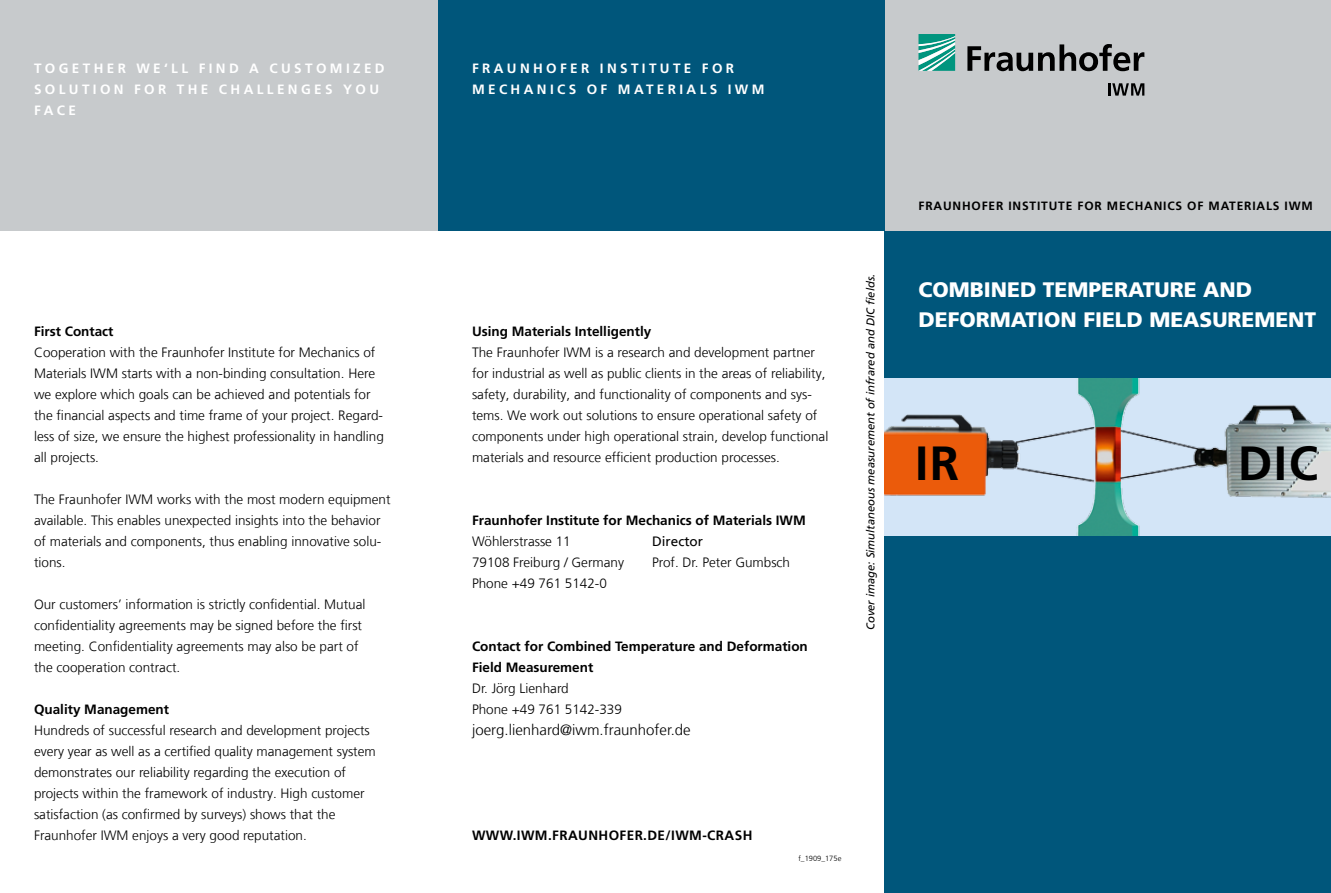
<style>
.page{position:relative;width:1331px;height:893px;background:#fff}
.page>*{position:absolute;margin:0;border:0;box-sizing:border-box;transform-origin:0 0}
.t1{font:700 48px "Frutiger LT Com";color:#000}
.t2{font:900 21px/30px "Frutiger LT Com";color:#fff}
.t3{font:300 15px "Frutiger";color:#000}
.t4{font:300 13.5px/21px "Frutiger LT Com";color:#000}
.t5{font:700 13.5px/21px "Frutiger LT Com";color:#000}
.t6{font:700 13.5px/21px "Frutiger LT Com";letter-spacing:.25em;color:#fff}
.t7{font:700 13.5px "Frutiger LT Com";letter-spacing:.03em;color:#000}
.t8{font:13.5px "Frutiger";color:#000}
.t9{font:700 12px "Frutiger LT Com";letter-spacing:.07em;color:#000}
.t10{font:italic 11.25px "Frutiger LT Com";color:#000}
.t11{font:300 7.5px "Frutiger LT Com";color:#000}
</style>
<div class="page">
<div style="left:884px;top:0;width:447px;height:231px;background:#c7cacc"></div>
<div style="left:884px;top:231px;width:447px;height:662px;background:#00567b"></div>
<div style="left:0;top:0;width:438px;height:231px;background:#c7cacc"></div>
<div style="left:438px;top:0;width:446px;height:231px;background:#00567b"></div>
<svg style="left:918px;top:34px;width:37px;height:37px"></svg>
<svg style="left:967px;top:44px;width:177px;height:27px"></svg>
<svg style="left:1108px;top:83px;width:36px;height:13px"></svg>
<img style="left:884px;top:378px;width:447px;height:158px">
<p class="t6" style="left:34px;top:58px;width:352px">TOGETHER WE‘LL FIND A CUSTOMIZED<br>SOLUTION FOR THE CHALLENGES YOU<br>FACE</p>
<p class="t6" style="left:472px;top:58px;width:294px">FRAUNHOFER INSTITUTE FOR<br>MECHANICS OF MATERIALS IWM</p>
<p class="t5" style="left:34px;top:321px;width:81px">First Contact</p>
<p class="t5" style="left:472px;top:321px;width:181px">Using Materials Intelligently</p>
<p class="t4" style="left:34px;top:342px;width:351px">Cooperation with the Fraunhofer Institute for Mechanics of Materials IWM starts with a non-binding consultation. Here we explore which goals can be achieved and potentials for the financial aspects and time frame of your project. Regard&shy;less of size, we ensure the highest professionality in handling all projects.</p>
<p class="t4" style="left:34px;top:489px;width:358px">The Fraunhofer IWM works with the most modern equipment available. This enables unexpected insights into the behavior of materials and components, thus enabling innovative solu&shy;tions.</p>
<p class="t4" style="left:34px;top:594px;width:333px">Our customers’ information is strictly confidential. Mutual confidentiality agreements may be signed before the first meeting. Confidentiality agreements may also be part of the cooperation contract.</p>
<p class="t5" style="left:34px;top:699px;width:137px">Quality Management</p>
<p class="t4" style="left:34px;top:720px;width:343px">Hundreds of successful research and development projects every year as well as a certified quality management system demonstrates our reliability regarding the execution of projects within the framework of industry. High customer satisfaction (as confirmed by surveys) shows that the Fraunhofer IWM enjoys a very good reputation.</p>
<p class="t4" style="left:472px;top:342px;width:358px">The Fraunhofer IWM is a research and development partner for industrial as well as public clients in the areas of reliability, safety, durability, and functionality of components and sys&shy;tems. We work out solutions to ensure operational safety of components under high operational strain, develop functional materials and resource efficient production processes.</p>
<p class="t5" style="left:472px;top:510px;width:335px">Fraunhofer Institute for Mechanics of Materials IWM</p>
<p class="t4" style="left:472px;top:531px;width:154px">Wöhlerstrasse 11<br>79108 Freiburg / Germany<br>Phone +49 761 5142-0</p>
<p class="t8" style="left:652px;top:533px;width:53px">Director</p>
<p class="t4" style="left:652px;top:552px;width:140px">Prof. Dr. Peter Gumbsch</p>
<p class="t5" style="left:472px;top:636px;width:337px">Contact for Combined Temperature and Deformation<br>Field Measurement</p>
<p class="t4" style="left:472px;top:678px;width:151px">Dr. Jörg Lienhard<br>Phone +49 761 5142-339</p>
<p class="t3" style="left:472px;top:721px;width:220px">joerg.lienhard@iwm.fraunhofer.de</p>
<p class="t7" style="left:472px;top:827px;width:282px">WWW.IWM.FRAUNHOFER.DE/IWM-CRASH</p>
<p class="t11" style="left:798px;top:854px;width:44px">f_1909_175e</p>
<p class="t10" style="left:864px;top:630px;width:358px;rotate:-90deg">Cover image: Simultaneous measurement of infrared and DIC fields.</p>
<p class="t9" style="left:918px;top:199px;width:396px">FRAUNHOFER INSTITUTE FOR MECHANICS OF MATERIALS IWM</p>
<h2 class="t2" style="left:918px;top:275px;width:399px">COMBINED TEMPERATURE AND<br>DEFORMATION FIELD MEASUREMENT</h2>
<h1 class="t1" style="left:915px;top:435px;width:46px">IR</h1>
<h1 class="t1" style="left:1238px;top:435px;width:82px">DIC</h1>
</div>
